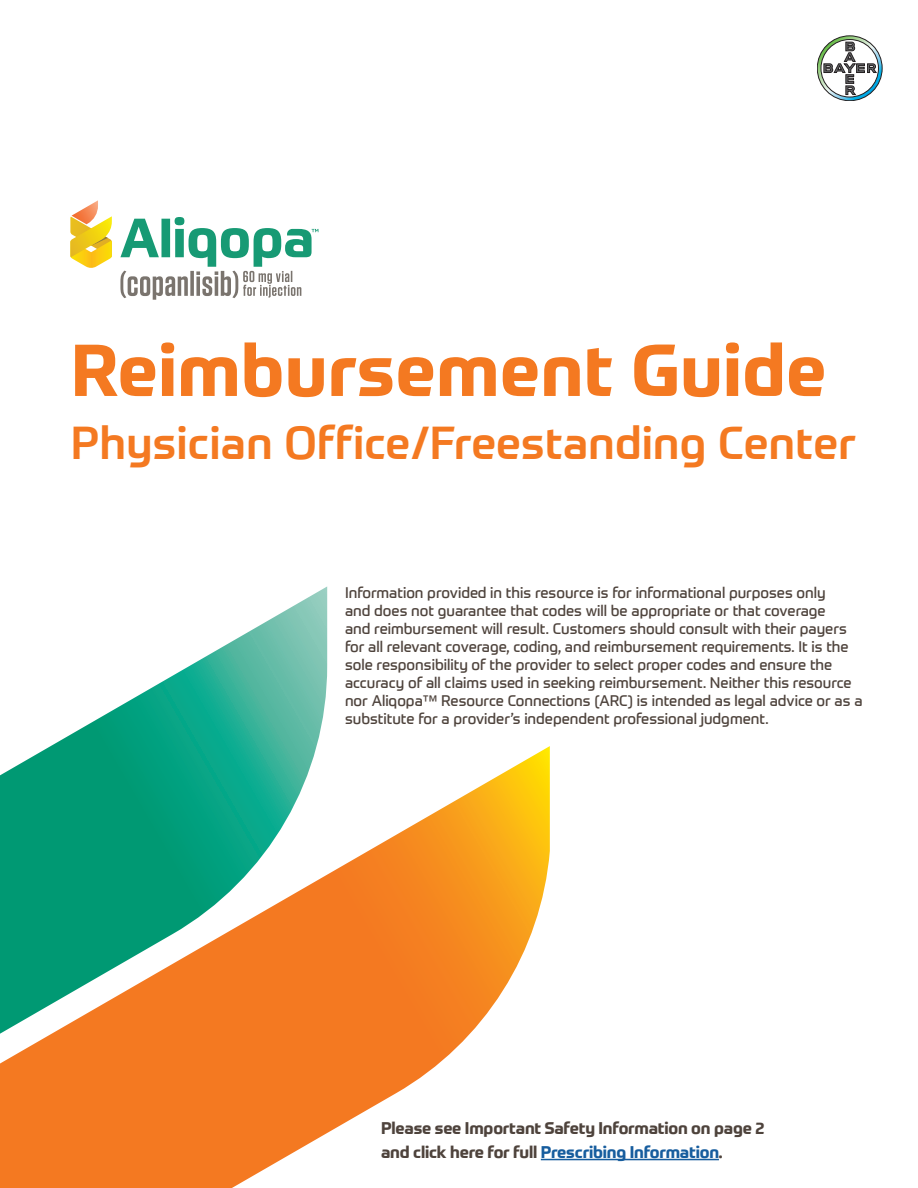
<style>
.page{position:relative;width:918px;height:1188px;background:#fff}
.page>*{position:absolute;margin:0;border:0;box-sizing:border-box;transform-origin:0 0}
.t1{font:700 72px "Prometo";letter-spacing:.01em;color:#f47921}
.t2{font:500 45px "Prometo";letter-spacing:.01em;color:#f47921}
.t3{font:700 16.5px/24px "Prometo";letter-spacing:-.01em;color:#4e433c}
.t4{font:15px/18px "Prometo";color:#4e433c}
.s1{font-family:"Meta Pro"}
.s2{color:#175d9e}
</style>
<div class="page">
<svg style="left:51px;top:586px;width:276px;height:160px"></svg>
<svg style="left:0;top:746px;width:550px;height:442px"></svg>
<svg style="left:120px;top:217px;width:198px;height:83px"></svg>
<svg style="left:70px;top:200px;width:42px;height:68px"></svg>
<svg style="left:817px;top:36px;width:65px;height:65px"></svg>
<hr style="left:541px;top:1159px;width:178px;height:1px;background:#175d9e">
<h1 class="t1" style="left:71px;top:325px;width:757px">Reimbursement Guide</h1>
<h2 class="t2" style="left:71px;top:415px;width:787px">Physician Office/Freestanding Center</h2>
<p class="t4" style="left:345px;top:584px;width:519px">Information provided in this resource is for informational purposes only<br>and does not guarantee that codes will be appropriate or that coverage<br>and reimbursement will result. Customers should consult with their payers for all relevant coverage, coding, and reimbursement requirements. It is the sole responsibility of the provider to select proper codes and ensure the accuracy of all claims used in seeking reimbursement. Neither this resource nor Aliqopa<span class="s1">™</span> Resource Connections (ARC) is intended as legal advice or as a substitute for a provider’s independent professional judgment.</p>
<p class="t3" style="left:381px;top:1116px;width:385px">Please see Important Safety Information on page 2 and click here for full <span class="s2">Prescribing Information</span>.</p>
</div>
